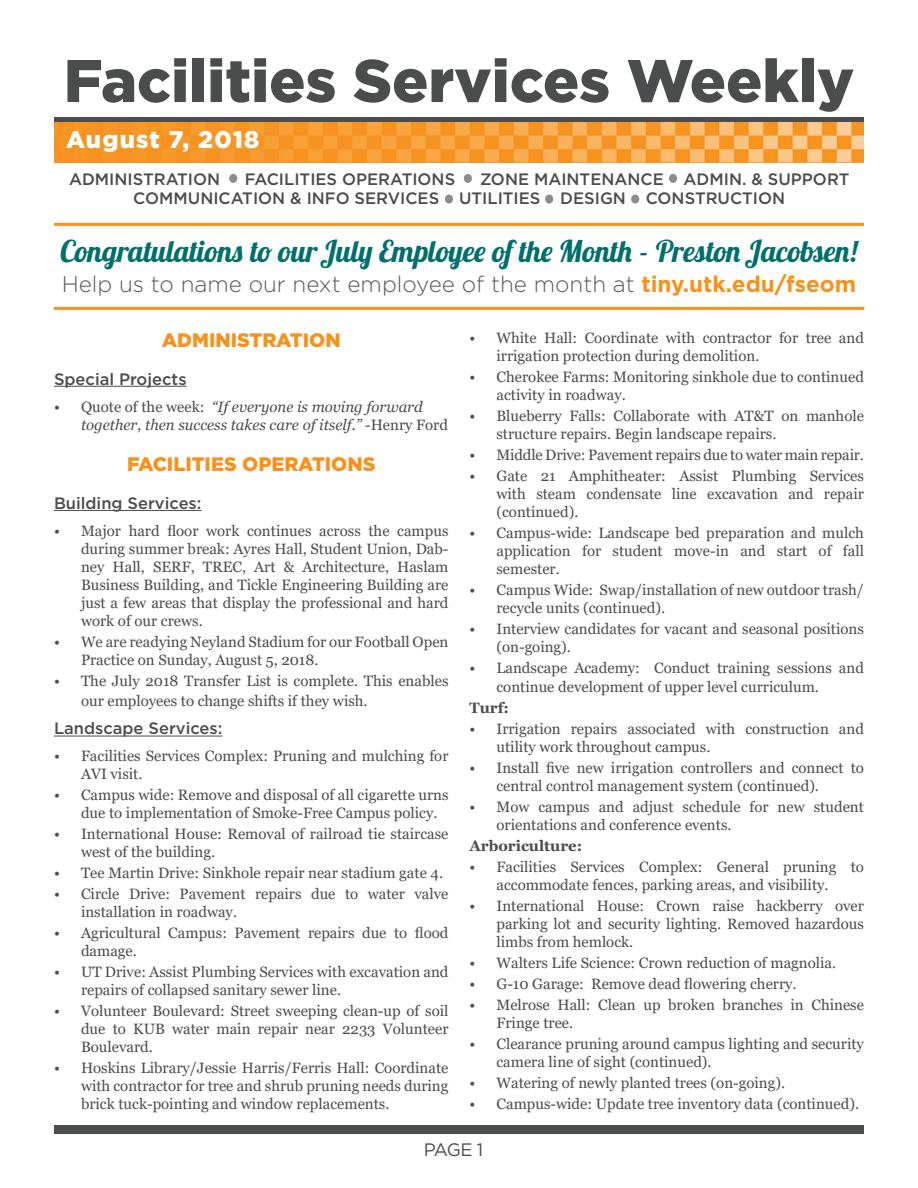
<style>
.page{position:relative;width:918px;height:1188px;background:#fff}
.page>*{position:absolute;margin:0;border:0;box-sizing:border-box;transform-origin:0 0}
.t1{font:900 60px "Gotham";color:#4b4c4d}
.t2{font:italic 700 30px "Lobster Two";letter-spacing:-.01em;color:#016f6c}
.t3{font:900 24px "Gotham";letter-spacing:.05em;color:#fff}
.t4{font:300 22.5px "Gotham";color:#57585a}
.t5{font:900 19.5px "Gotham";color:#f7931d}
.t6{font:18px "Gotham";color:#4b4c4d}
.t7{font:500 16.5px/19.8px "Gotham";color:#4b4c4d}
.t8{font:15px/18px "Georgia";color:#4b4c4d}
.t9{font:italic 15px/18px "Georgia";color:#4b4c4d}
.t10{font:700 15px "Georgia";color:#4b4c4d}
.s1{font-weight:700;color:#f7931d}
.s2{font-style:normal}
</style>
<div class="page">
<div style="left:54px;top:117px;width:810px;height:6px;background:#4b4c4d"></div>
<div style="left:54px;top:1125px;width:810px;height:9px;background:#4b4c4d"></div>
<hr style="left:54px;top:386px;width:133px;height:1px;background:#4b4c4d">
<hr style="left:54px;top:510px;width:148px;height:1px;background:#4b4c4d">
<hr style="left:54px;top:736px;width:168px;height:1px;background:#4b4c4d">
<img style="left:54px;top:122px;width:810px;height:40px">
<div style="left:229px;top:174px;width:8px;height:9px;background:#8a8c8f;border-radius:50%"></div>
<div style="left:445px;top:195px;width:8px;height:9px;background:#8a8c8f;border-radius:50%"></div>
<div style="left:669px;top:174px;width:8px;height:9px;background:#8a8c8f;border-radius:50%"></div>
<div style="left:464px;top:174px;width:8px;height:9px;background:#8a8c8f;border-radius:50%"></div>
<div style="left:545px;top:195px;width:8px;height:9px;background:#8a8c8f;border-radius:50%"></div>
<div style="left:631px;top:195px;width:8px;height:9px;background:#8a8c8f;border-radius:50%"></div>
<hr style="left:54px;top:223px;width:810px;height:3px;background:#f7931d">
<hr style="left:54px;top:307px;width:810px;height:3px;background:#f7931d">
<h1 class="t1" style="left:64px;top:39px;width:792px">Facilities Services Weekly</h1>
<h3 class="t3" style="left:66px;top:123px;width:195px">August 7, 2018</h3>
<p class="t7" style="left:69px;top:169px;width:153px">ADMINISTRATION</p>
<p class="t7" style="left:245px;top:169px;width:212px">FACILITIES OPERATIONS</p>
<p class="t7" style="left:133px;top:169px;width:718px;text-indent:347px">ZONE MAINTENANCE ADMIN. &amp; SUPPORT<br>COMMUNICATION &amp; INFO SERVICES UTILITIES DESIGN CONSTRUCTION</p>
<h2 class="t2" style="left:59px;top:232px;width:801px">Congratulations to our July Employee of the Month - Preston Jacobsen!</h2>
<h3 class="t4" style="left:62px;top:269px;width:796px">Help us to name our next employee of the month at <span class="s1">tiny.utk.edu/fseom</span></h3>
<h3 class="t5" style="left:162px;top:326px;width:180px">ADMINISTRATION</h3>
<p class="t7" style="left:54px;top:369px;width:134px">Special Projects</p>
<p class="t9" style="left:81px;top:398px;width:369px;text-indent:-27px"><span class="s2">• Quote of the week:</span> “If everyone is moving forward together, then success takes care of itself.” <span class="s2">-Henry Ford</span></p>
<h3 class="t5" style="left:127px;top:451px;width:250px">FACILITIES OPERATIONS</h3>
<p class="t7" style="left:54px;top:493px;width:149px">Building Services:</p>
<p class="t8" style="left:81px;top:522px;width:369px;text-align:justify;text-indent:-27px">• Major hard floor work continues across the campus during summer break: Ayres Hall, Student Union, Dab&shy;ney Hall, SERF, TREC, Art &amp; Architecture, Haslam Business Building, and Tickle Engineering Building are just a few areas that display the professional and hard work of our crews.</p>
<p class="t8" style="left:81px;top:633px;width:369px;text-indent:-27px">• We are readying Neyland Stadium for our Football Open<br>Practice on Sunday, August 5, 2018.</p>
<p class="t8" style="left:81px;top:671px;width:369px;line-height:19.8px;text-indent:-27px">• The July 2018 Transfer List is complete. This enables our employees to change shifts if they wish.</p>
<p class="t7" style="left:54px;top:718px;width:170px">Landscape Services:</p>
<p class="t8" style="left:81px;top:748px;width:369px;text-indent:-27px">• Facilities Services Complex: Pruning and mulching for<br>AVI visit.</p>
<p class="t8" style="left:81px;top:787px;width:369px;text-indent:-27px">• Campus wide: Remove and disposal of all cigarette urns due to implementation of Smoke-Free Campus policy.</p>
<p class="t8" style="left:81px;top:826px;width:369px;text-indent:-27px">• International House: Removal of railroad tie staircase west of the building.</p>
<p class="t8" style="left:54px;top:865px;width:391px">• Tee Martin Drive: Sinkhole repair near stadium gate 4.</p>
<p class="t8" style="left:81px;top:886px;width:369px;text-indent:-27px">• Circle Drive: Pavement repairs due to water valve installation in roadway.</p>
<p class="t8" style="left:81px;top:925px;width:369px;text-indent:-27px">• Agricultural Campus: Pavement repairs due to flood damage.</p>
<p class="t8" style="left:81px;top:964px;width:369px;text-indent:-27px">• UT Drive: Assist Plumbing Services with excavation and repairs of collapsed sanitary sewer line.</p>
<p class="t8" style="left:81px;top:1003px;width:369px;text-align:justify;text-indent:-27px">• Volunteer Boulevard: Street sweeping clean-up of soil due to KUB water main repair near 2233 Volunteer Boulevard.</p>
<p class="t8" style="left:81px;top:1060px;width:369px;text-align:justify;text-indent:-27px">• Hoskins Library/Jessie Harris/Ferris Hall: Coordinate with contractor for tree and shrub pruning needs during brick tuck-pointing and window replacements.</p>
<p class="t8" style="left:496px;top:329px;width:369px;text-indent:-27px">• White Hall: Coordinate with contractor for tree and irrigation protection during demolition.</p>
<p class="t8" style="left:496px;top:368px;width:369px;text-indent:-27px">• Cherokee Farms: Monitoring sinkhole due to continued activity in roadway.</p>
<p class="t8" style="left:496px;top:407px;width:369px;text-indent:-27px">• Blueberry Falls: Collaborate with AT&amp;T on manhole structure repairs. Begin landscape repairs.</p>
<p class="t8" style="left:470px;top:446px;width:396px">• Middle Drive: Pavement repairs due to water main repair.</p>
<p class="t8" style="left:496px;top:467px;width:369px;text-align:justify;text-indent:-27px">• Gate 21 Amphitheater: Assist Plumbing Services with steam condensate line excavation and repair (continued).</p>
<p class="t8" style="left:496px;top:524px;width:369px;text-align:justify;text-indent:-27px">• Campus-wide: Landscape bed preparation and mulch application for student move-in and start of fall semester.</p>
<p class="t8" style="left:496px;top:581px;width:369px;text-indent:-27px">• Campus Wide: Swap/installation of new outdoor trash/ recycle units (continued).</p>
<p class="t8" style="left:496px;top:620px;width:369px;text-indent:-27px">• Interview candidates for vacant and seasonal positions (on-going).</p>
<p class="t8" style="left:496px;top:658px;width:369px;line-height:19.8px;text-indent:-27px">• Landscape Academy: Conduct training sessions and continue development of upper level curriculum.</p>
<p class="t10" style="left:470px;top:699px;width:41px">Turf:</p>
<p class="t8" style="left:496px;top:720px;width:369px;text-indent:-27px">• Irrigation repairs associated with construction and utility work throughout campus.</p>
<p class="t8" style="left:496px;top:759px;width:369px;text-indent:-27px">• Install five new irrigation controllers and connect to central control management system (continued).</p>
<p class="t8" style="left:496px;top:798px;width:369px;text-indent:-27px">• Mow campus and adjust schedule for new student orientations and conference events.</p>
<p class="t10" style="left:470px;top:837px;width:114px">Arboriculture:</p>
<p class="t8" style="left:470px;top:858px;width:396px;text-align:center">• Facilities Services Complex: General pruning to accommodate fences, parking areas, and visibility.</p>
<p class="t8" style="left:496px;top:897px;width:369px;text-align:justify;text-indent:-27px">• International House: Crown raise hackberry over parking lot and security lighting. Removed hazardous limbs from hemlock.</p>
<p class="t8" style="left:470px;top:954px;width:368px">• Walters Life Science: Crown reduction of magnolia.</p>
<p class="t8" style="left:470px;top:975px;width:329px">• G-10 Garage: Remove dead flowering cherry.</p>
<p class="t8" style="left:496px;top:996px;width:369px;text-indent:-27px">• Melrose Hall: Clean up broken branches in Chinese<br>Fringe tree.</p>
<p class="t8" style="left:496px;top:1035px;width:369px;text-indent:-27px">• Clearance pruning around campus lighting and security camera line of sight (continued).</p>
<p class="t8" style="left:470px;top:1074px;width:317px">• Watering of newly planted trees (on-going).</p>
<p class="t8" style="left:470px;top:1095px;width:391px">• Campus-wide: Update tree inventory data (continued).</p>
<p class="t6" style="left:424px;top:1138px;width:61px">PAGE 1</p>
</div>
